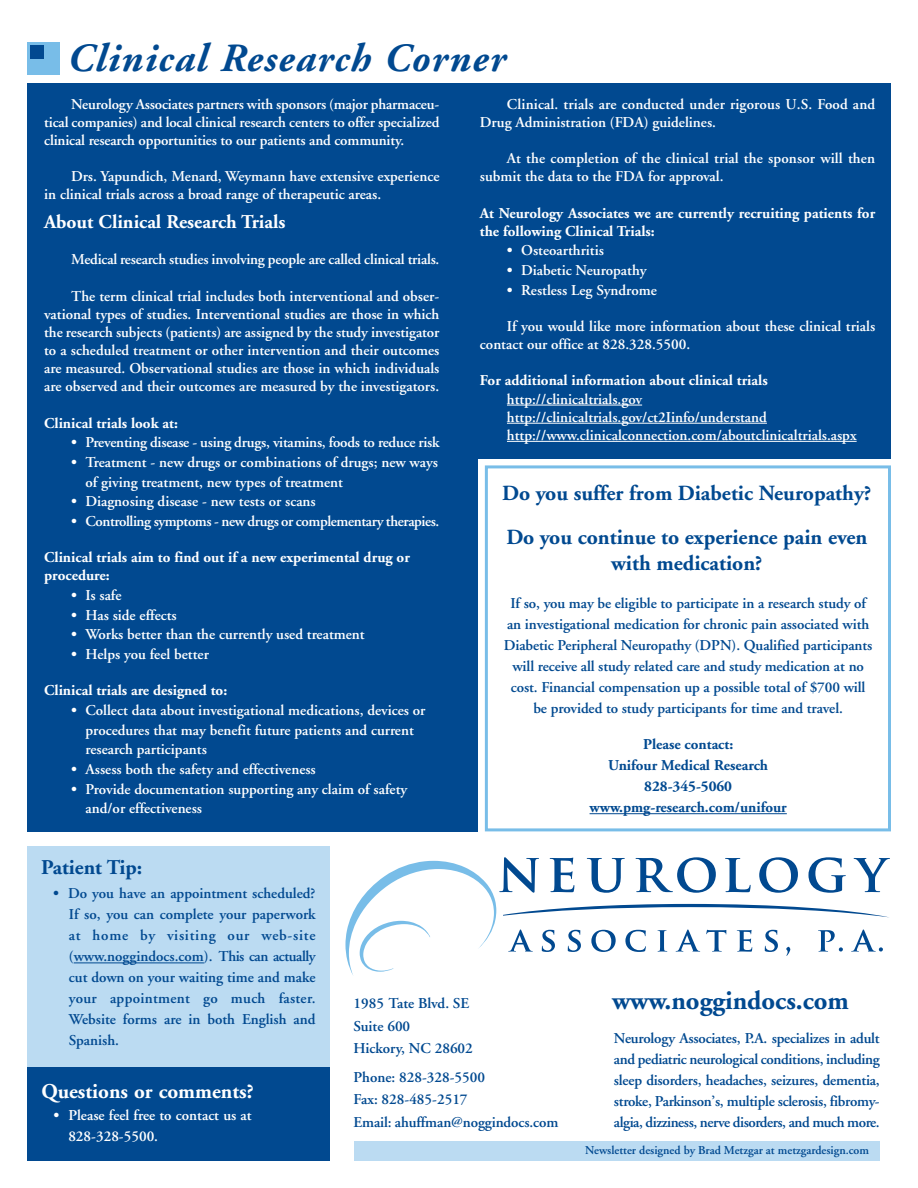
<style>
.page{position:relative;width:918px;height:1188px;background:#fff}
.page>*{position:absolute;margin:0;border:0;box-sizing:border-box;transform-origin:0 0}
.t1{font:italic 700 39.9px "Adobe Garamond";letter-spacing:.035em;color:#014990}
.t2{font:700 26.55px "Adobe Garamond";color:#014990}
.t3{font:700 21.6px/44px "Adobe Garamond";color:#014990}
.t4{font:700 21px "Adobe Garamond";color:#fff}
.t5{font:700 21px "Adobe Garamond";color:#014990}
.t6{font:700 19.5px "Adobe Garamond";color:#fff}
.t7{font:600 15px/18.1px "Adobe Garamond";color:#fff}
.t8{font:600 15px/21px "Adobe Garamond";letter-spacing:-.005em;color:#014990;text-align:justify}
.t9{font:700 15px/18.1px "Adobe Garamond";color:#fff}
.t10{font:700 15px/21px "Adobe Garamond";color:#014990;text-align:center}
.t11{font:600 15px "Adobe Garamond";letter-spacing:-.025em;color:#fff}
.t12{font:600 12px "Adobe Garamond";color:#014990}
</style>
<div class="page">
<div style="left:27px;top:1066px;width:303px;height:95px;background:#014990"></div>
<div style="left:354px;top:1141px;width:526px;height:20px;background:#bbdbf2"></div>
<svg style="left:345px;top:857px;width:545px;height:118px"></svg>
<div style="left:27px;top:846px;width:303px;height:221px;background:#bbdbf2"></div>
<hr style="left:74px;top:963px;width:130px;height:1px;background:#014990">
<div style="left:27px;top:83px;width:863px;height:748px;background:#014990"></div>
<hr style="left:507px;top:405px;width:135px;height:1px;background:#fff">
<hr style="left:507px;top:423px;width:260px;height:1px;background:#fff">
<hr style="left:507px;top:441px;width:350px;height:1px;background:#fff">
<div style="left:479px;top:459px;width:421px;height:377px;background:#fff"></div>
<div style="left:485px;top:465px;width:406px;height:366px;border:3px solid #78bde8"></div>
<hr style="left:590px;top:813px;width:197px;height:1px;background:#014990">
<div style="left:27px;top:42px;width:32px;height:32px;background:#78bde8"></div>
<div style="left:30px;top:45px;width:13px;height:13px;background:#014990"></div>
<h1 class="t1" style="left:68px;top:42px;width:440px">Clinical Research Corner</h1>
<p class="t7" style="left:44px;top:96px;width:397px;text-align:justify;text-indent:27px">Neurology Associates partners with sponsors (major pharmaceu&shy;tical companies) and local clinical research centers to offer specialized clinical research opportunities to our patients and community.</p>
<p class="t7" style="left:44px;top:169px;width:397px;text-indent:27px">Drs. Yapundich, Menard, Weymann have extensive experience in clinical trials across a broad range of therapeutic areas.</p>
<h3 class="t6" style="left:44px;top:214px;width:243px">About Clinical Research Trials</h3>
<p class="t7" style="left:71px;top:252px;width:370px">Medical research studies involving people are called clinical trials.</p>
<p class="t7" style="left:44px;top:288px;width:397px;text-align:justify;text-indent:27px">The term clinical trial includes both interventional and obser&shy;vational types of studies. Interventional studies are those in which the research subjects (patients) are assigned by the study investigator to a scheduled treatment or other intervention and their outcomes are measured. Observational studies are those in which individuals are observed and their outcomes are measured by the investigators.</p>
<p class="t9" style="left:44px;top:415px;width:135px">Clinical trials look at:</p>
<p class="t7" style="left:71px;top:435px;width:370px">• Preventing disease - using drugs, vitamins, foods to reduce risk</p>
<p class="t7" style="left:85px;top:454px;width:354px;line-height:19.6px;text-indent:-14px">• Treatment - new drugs or combinations of drugs; new ways of giving treatment, new types of treatment</p>
<p class="t7" style="left:71px;top:494px;width:246px">• Diagnosing disease - new tests or scans</p>
<p class="t11" style="left:71px;top:515px;width:370px">• Controlling symptoms - new drugs or complementary therapies.</p>
<p class="t9" style="left:44px;top:550px;width:367px">Clinical trials aim to find out if a new experimental drug or procedure:</p>
<p class="t7" style="left:71px;top:588px;width:52px">• Is safe</p>
<p class="t7" style="left:71px;top:607px;width:107px">• Has side effects</p>
<p class="t7" style="left:71px;top:627px;width:295px">• Works better than the currently used treatment</p>
<p class="t7" style="left:71px;top:646px;width:139px">• Helps you feel better</p>
<p class="t9" style="left:44px;top:683px;width:185px">Clinical trials are designed to:</p>
<p class="t7" style="left:85px;top:702px;width:341px;line-height:19.6px;text-indent:-14px">• Collect data about investigational medications, devices or procedures that may benefit future patients and current research participants</p>
<p class="t7" style="left:71px;top:761px;width:246px">• Assess both the safety and effectiveness</p>
<p class="t7" style="left:85px;top:780px;width:323px;line-height:19.6px;text-indent:-14px">• Provide documentation supporting any claim of safety and/or effectiveness</p>
<p class="t7" style="left:480px;top:96px;width:397px;text-indent:27px">Clinical. trials are conducted under rigorous U.S. Food and<br>Drug Administration (FDA) guidelines.</p>
<p class="t7" style="left:480px;top:151px;width:397px;text-indent:27px">At the completion of the clinical trial the sponsor will then submit the data to the FDA for approval.</p>
<p class="t9" style="left:480px;top:205px;width:397px">At Neurology Associates we are currently recruiting patients for the following Clinical Trials:</p>
<p class="t7" style="left:507px;top:243px;width:98px">• Osteoarthritis</p>
<p class="t7" style="left:507px;top:262px;width:141px">• Diabetic Neuropathy</p>
<p class="t7" style="left:507px;top:282px;width:151px">• Restless Leg Syndrome</p>
<p class="t7" style="left:480px;top:318px;width:397px;text-indent:27px">If you would like more information about these clinical trials contact our office at 828.328.5500.</p>
<p class="t9" style="left:480px;top:373px;width:289px">For additional information about clinical trials</p>
<p class="t7" style="left:507px;top:391px;width:351px">http://clinicaltrials.gov http://clinicaltrials.gov/ct2Iinfo/understand http://www.clinicalconnection.com/aboutclinicaltrials.aspx</p>
<h3 class="t3" style="left:502px;top:473px;width:371px">Do you suffer from Diabetic Neuropathy?<br>Do you continue to experience pain even</h3>
<h3 class="t3" style="left:611px;top:543px;width:153px">with medication?</h3>
<p class="t8" style="left:504px;top:594px;width:370px;text-align:center">If so, you may be eligible to participate in a research study of an investigational medication for chronic pain associated with Diabetic Peripheral Neuropathy (DPN). Qualified participants will receive all study related care and study medication at no cost. Financial compensation up a possible total of $700 will be provided to study participants for time and travel.</p>
<p class="t10" style="left:590px;top:735px;width:199px">Please contact:<br>Unifour Medical Research<br>828-345-5060 www.pmg-research.com/unifour</p>
<h3 class="t5" style="left:41px;top:859px;width:103px">Patient Tip:</h3>
<p class="t8" style="left:69px;top:884px;width:248px;text-indent:-16px">• Do you have an appointment scheduled?<br>If so, you can complete your paperwork at home by visiting our web-site (www.noggindocs.com). This can actually cut down on your waiting time and make your appointment go much faster.<br>Website forms are in both English and Spanish.</p>
<h3 class="t4" style="left:41px;top:1083px;width:214px">Questions or comments?</h3>
<p class="t7" style="left:68px;top:1106px;width:185px;line-height:21px;text-indent:-15px">• Please feel free to contact us at<br>828-328-5500.</p>
<p class="t8" style="left:354px;top:994px;width:121px;line-height:22.5px;text-align:left">1985 Tate Blvd. SE<br>Suite 600<br>Hickory, NC 28602</p>
<p class="t8" style="left:354px;top:1067px;width:206px;line-height:22.5px;text-align:left">Phone: 828-328-5500<br>Fax: 828-485-2517<br>Email: ahuffman@noggindocs.com</p>
<h2 class="t2" style="left:612px;top:991px;width:238px">www.noggindocs.com</h2>
<p class="t8" style="left:614px;top:1029px;width:267px">Neurology Associates, P.A. specializes in adult and pediatric neurological conditions, including sleep disorders, headaches, seizures, dementia, stroke, Parkinson’s, multiple sclerosis, fibromy&shy;algia, dizziness, nerve disorders, and much more.</p>
<p class="t12" style="left:585px;top:1145px;width:285px">Newsletter designed by Brad Metzgar at metzgardesign.com</p>
</div>
